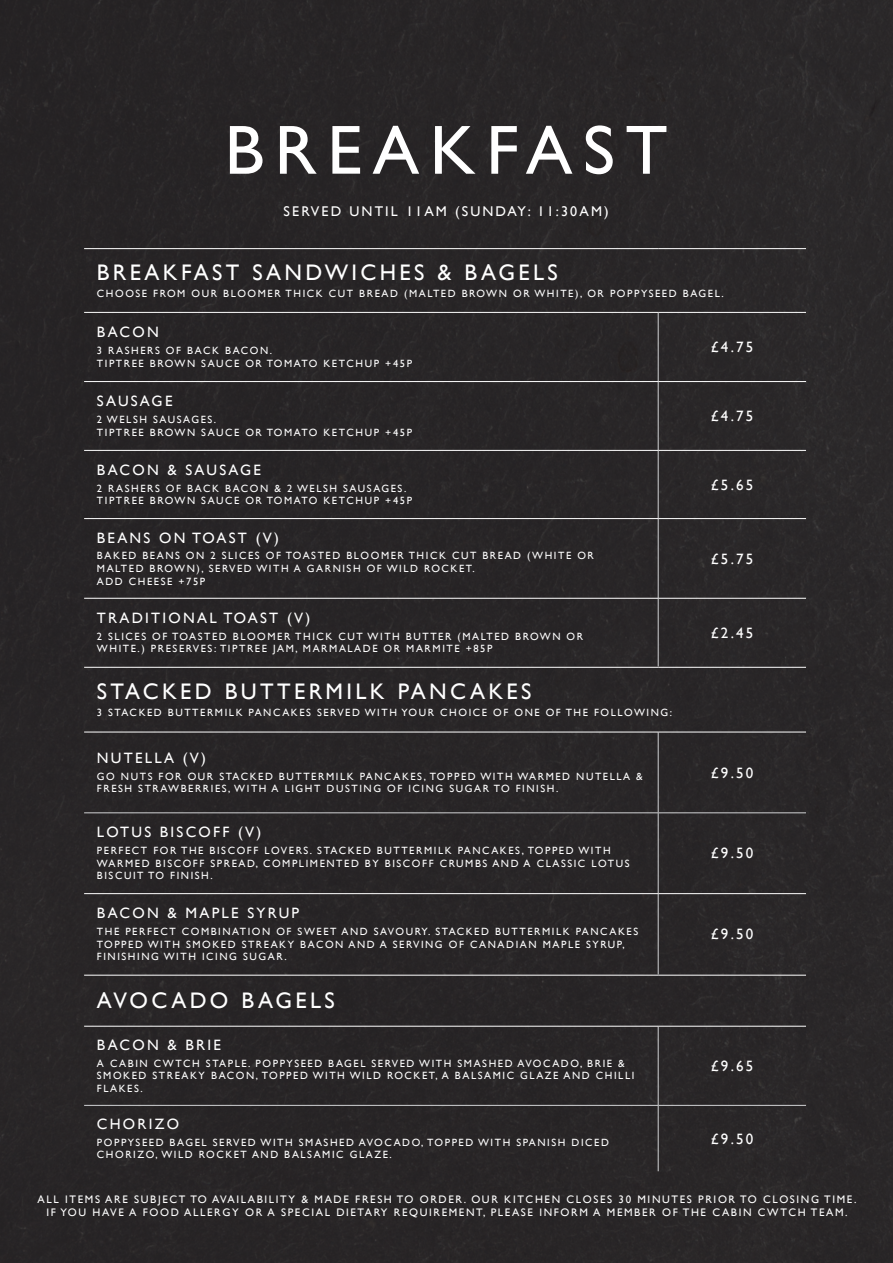
<style>
.page{position:relative;width:893px;height:1263px;background:#282627}
.page>*{position:absolute;margin:0;border:0;box-sizing:border-box;transform-origin:0 0}
.t1{font:69.9px "Gill Sans";letter-spacing:.15em;color:#fff}
.t2{font:22.5px "Gill Sans";letter-spacing:.15em;color:#fff}
.t3{font:15px "Gill Sans";letter-spacing:.15em;color:#fff}
.t4{font:14.1px "Gill Sans";letter-spacing:.15em;color:#fff}
.t5{font:10.95px/13px "Gill Sans";letter-spacing:.15em;color:#fff;text-align:center}
.t6{font:10.5px/12.6px "Gill Sans";letter-spacing:.15em;color:#fff}
</style>
<div class="page">
<hr style="left:658px;top:732px;width:1px;height:80px;background:#d1d2d4">
<hr style="left:84px;top:812px;width:574px;height:1px;background:#d1d2d4">
<hr style="left:658px;top:812px;width:148px;height:1px;background:#d1d2d4">
<hr style="left:658px;top:813px;width:1px;height:80px;background:#d1d2d4">
<hr style="left:658px;top:894px;width:1px;height:80px;background:#d1d2d4">
<hr style="left:84px;top:732px;width:574px;height:1px;background:#fff">
<hr style="left:658px;top:732px;width:148px;height:1px;background:#fff">
<hr style="left:84px;top:667px;width:574px;height:1px;background:#fff">
<hr style="left:658px;top:667px;width:148px;height:1px;background:#fff">
<hr style="left:84px;top:893px;width:574px;height:1px;background:#fff">
<hr style="left:658px;top:893px;width:148px;height:1px;background:#fff">
<hr style="left:658px;top:1026px;width:1px;height:79px;background:#d1d2d4">
<hr style="left:84px;top:1105px;width:574px;height:1px;background:#d1d2d4">
<hr style="left:658px;top:1105px;width:148px;height:1px;background:#d1d2d4">
<hr style="left:658px;top:1106px;width:1px;height:65px;background:#d1d2d4">
<hr style="left:84px;top:975px;width:574px;height:1px;background:#fff">
<hr style="left:658px;top:975px;width:148px;height:1px;background:#fff">
<hr style="left:84px;top:1026px;width:574px;height:1px;background:#fff">
<hr style="left:658px;top:1026px;width:148px;height:1px;background:#fff">
<hr style="left:658px;top:313px;width:1px;height:68px;background:#d1d2d4">
<hr style="left:658px;top:382px;width:1px;height:68px;background:#d1d2d4">
<hr style="left:658px;top:451px;width:1px;height:67px;background:#d1d2d4">
<hr style="left:658px;top:519px;width:1px;height:79px;background:#d1d2d4">
<hr style="left:658px;top:598px;width:1px;height:68px;background:#d1d2d4">
<hr style="left:84px;top:312px;width:574px;height:1px;background:#fff">
<hr style="left:658px;top:312px;width:148px;height:1px;background:#fff">
<hr style="left:84px;top:248px;width:574px;height:1px;background:#fff">
<hr style="left:658px;top:248px;width:148px;height:1px;background:#fff">
<hr style="left:84px;top:381px;width:574px;height:1px;background:#fff">
<hr style="left:658px;top:381px;width:148px;height:1px;background:#fff">
<hr style="left:84px;top:450px;width:574px;height:1px;background:#fff">
<hr style="left:658px;top:450px;width:148px;height:1px;background:#fff">
<hr style="left:84px;top:518px;width:574px;height:1px;background:#fff">
<hr style="left:658px;top:518px;width:148px;height:1px;background:#fff">
<hr style="left:84px;top:598px;width:574px;height:1px;background:#fff">
<hr style="left:658px;top:598px;width:148px;height:1px;background:#fff">
<h1 class="t1" style="left:225px;top:109px;width:444px">BREAKFAST</h1>
<h3 class="t4" style="left:284px;top:202px;width:327px">SERVED UNTIL 11AM (SUNDAY: 11:30AM)</h3>
<h2 class="t2" style="left:97px;top:259px;width:462px">BREAKFAST SANDWICHES &amp; BAGELS</h2>
<p class="t6" style="left:97px;top:287px;width:628px">CHOOSE FROM OUR BLOOMER THICK CUT BREAD (MALTED BROWN OR WHITE), OR POPPYSEED BAGEL.</p>
<h3 class="t3" style="left:97px;top:323px;width:63px">BACON</h3>
<p class="t6" style="left:97px;top:344px;width:317px">3 RASHERS OF BACK BACON.<br>TIPTREE BROWN SAUCE OR TOMATO KETCHUP +45P</p>
<h3 class="t3" style="left:711px;top:338px;width:44px">£4.75</h3>
<h3 class="t3" style="left:97px;top:392px;width:77px">SAUSAGE</h3>
<p class="t6" style="left:97px;top:413px;width:317px">2 WELSH SAUSAGES.<br>TIPTREE BROWN SAUCE OR TOMATO KETCHUP +45P</p>
<h3 class="t3" style="left:711px;top:407px;width:44px">£4.75</h3>
<h3 class="t3" style="left:97px;top:461px;width:166px">BACON &amp; SAUSAGE</h3>
<p class="t6" style="left:97px;top:482px;width:317px">2 RASHERS OF BACK BACON &amp; 2 WELSH SAUSAGES.<br>TIPTREE BROWN SAUCE OR TOMATO KETCHUP +45P</p>
<h3 class="t3" style="left:711px;top:476px;width:44px">£5.65</h3>
<h3 class="t3" style="left:97px;top:529px;width:183px">BEANS ON TOAST (V)</h3>
<p class="t6" style="left:97px;top:549px;width:498px">BAKED BEANS ON 2 SLICES OF TOASTED BLOOMER THICK CUT BREAD (WHITE OR<br>MALTED BROWN), SERVED WITH A GARNISH OF WILD ROCKET.<br>ADD CHEESE +75P</p>
<h3 class="t3" style="left:711px;top:550px;width:44px">£5.75</h3>
<h3 class="t3" style="left:97px;top:609px;width:215px">TRADITIONAL TOAST (V)</h3>
<p class="t6" style="left:97px;top:630px;width:488px">2 SLICES OF TOASTED BLOOMER THICK CUT WITH BUTTER (MALTED BROWN OR<br>WHITE.) PRESERVES: TIPTREE JAM, MARMALADE OR MARMITE +85P</p>
<h3 class="t3" style="left:711px;top:624px;width:44px">£2.45</h3>
<h2 class="t2" style="left:97px;top:678px;width:436px">STACKED BUTTERMILK PANCAKES</h2>
<p class="t6" style="left:97px;top:706px;width:577px">3 STACKED BUTTERMILK PANCAKES SERVED WITH YOUR CHOICE OF ONE OF THE FOLLOWING:</p>
<h3 class="t3" style="left:97px;top:749px;width:111px">NUTELLA (V)</h3>
<p class="t6" style="left:97px;top:770px;width:547px">GO NUTS FOR OUR STACKED BUTTERMILK PANCAKES, TOPPED WITH WARMED NUTELLA &amp;<br>FRESH STRAWBERRIES, WITH A LIGHT DUSTING OF ICING SUGAR TO FINISH.</p>
<h3 class="t3" style="left:711px;top:764px;width:44px">£9.50</h3>
<h3 class="t3" style="left:97px;top:823px;width:166px">LOTUS BISCOFF (V)</h3>
<p class="t6" style="left:97px;top:844px;width:534px">PERFECT FOR THE BISCOFF LOVERS. STACKED BUTTERMILK PANCAKES, TOPPED WITH<br>WARMED BISCOFF SPREAD, COMPLIMENTED BY BISCOFF CRUMBS AND A CLASSIC LOTUS<br>BISCUIT TO FINISH.</p>
<h3 class="t3" style="left:711px;top:844px;width:44px">£9.50</h3>
<h3 class="t3" style="left:97px;top:904px;width:204px">BACON &amp; MAPLE SYRUP</h3>
<p class="t6" style="left:97px;top:925px;width:543px">THE PERFECT COMBINATION OF SWEET AND SAVOURY. STACKED BUTTERMILK PANCAKES<br>TOPPED WITH SMOKED STREAKY BACON AND A SERVING OF CANADIAN MAPLE SYRUP,<br>FINISHING WITH ICING SUGAR.</p>
<h3 class="t3" style="left:711px;top:925px;width:44px">£9.50</h3>
<h2 class="t2" style="left:97px;top:987px;width:239px">AVOCADO BAGELS</h2>
<h3 class="t3" style="left:97px;top:1036px;width:126px">BACON &amp; BRIE</h3>
<p class="t6" style="left:97px;top:1057px;width:539px">A CABIN CWTCH STAPLE. POPPYSEED BAGEL SERVED WITH SMASHED AVOCADO, BRIE &amp;<br>SMOKED STREAKY BACON, TOPPED WITH WILD ROCKET, A BALSAMIC GLAZE AND CHILLI<br>FLAKES.</p>
<h3 class="t3" style="left:711px;top:1057px;width:44px">£9.65</h3>
<h3 class="t3" style="left:97px;top:1115px;width:84px">CHORIZO</h3>
<p class="t6" style="left:97px;top:1136px;width:513px">POPPYSEED BAGEL SERVED WITH SMASHED AVOCADO, TOPPED WITH SPANISH DICED<br>CHORIZO, WILD ROCKET AND BALSAMIC GLAZE.</p>
<h3 class="t3" style="left:711px;top:1129px;width:44px">£9.50</h3>
<p class="t5" style="left:38px;top:1192px;width:820px">ALL ITEMS ARE SUBJECT TO AVAILABILITY &amp; MADE FRESH TO ORDER. OUR KITCHEN CLOSES 30 MINUTES PRIOR TO CLOSING TIME.<br>IF YOU HAVE A FOOD ALLERGY OR A SPECIAL DIETARY REQUIREMENT, PLEASE INFORM A MEMBER OF THE CABIN CWTCH TEAM.</p>
</div>
